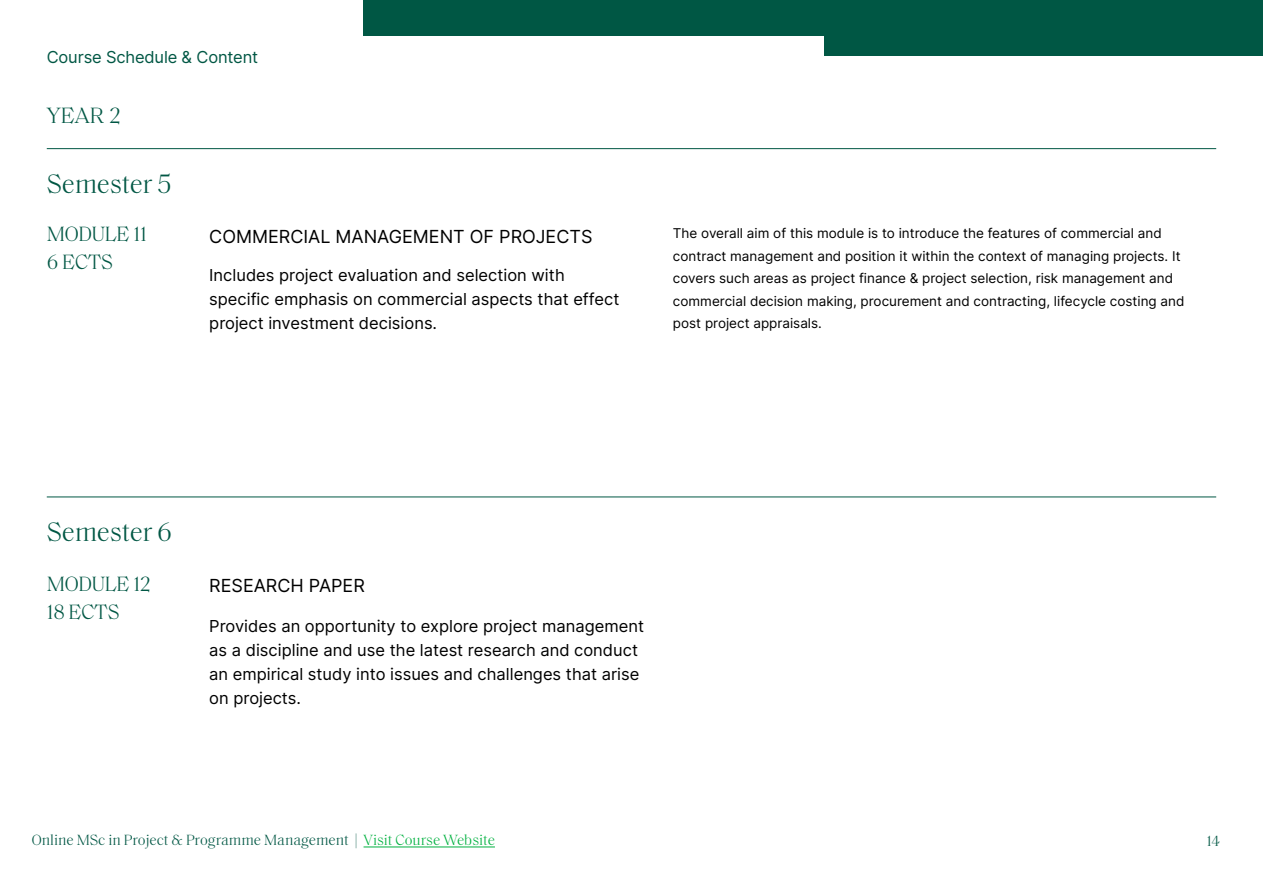
<style>
.page{position:relative;width:1263px;height:893px;background:#fff}
.page>*{position:absolute;margin:0;border:0;box-sizing:border-box;transform-origin:0 0}
.t1{font:300 27px "Saol Text";letter-spacing:-.01em;color:#005744}
.t2{font:300 22.5px "Saol Text";color:#005744}
.t3{font:300 21px "Saol Text";letter-spacing:-.01em;color:#005744}
.t4{font:18px "Inter";color:#000}
.t5{font:16.5px/24px "Inter";color:#000}
.t6{font:16.5px "Inter";letter-spacing:-.01em;color:#005744}
.t7{font:300 15px "Saol Text";color:#005744}
.t8{font:13.5px/22.5px "Inter";color:#000}
.s1{color:#00b140}
</style>
<div class="page">
<div style="left:824px;top:36px;width:439px;height:20px;background:#005744"></div>
<hr style="left:364px;top:847px;width:131px;height:1px;background:#00b140">
<div style="left:364px;top:0;width:899px;height:36px;background:#005744"></div>
<hr style="left:47px;top:148px;width:1169px;height:1px;background:#005744">
<hr style="left:47px;top:497px;width:1169px;height:1px;background:#005744">
<p class="t6" style="left:47px;top:45px;width:213px">Course Schedule &amp; Content</p>
<p class="t2" style="left:47px;top:99px;width:75px">YEAR 2</p>
<p class="t1" style="left:47px;top:164px;width:126px">Semester 5</p>
<p class="t3" style="left:47px;top:219px;width:102px">MODULE 11</p>
<p class="t3" style="left:47px;top:247px;width:68px">6 ECTS</p>
<p class="t4" style="left:209px;top:223px;width:385px">COMMERCIAL MANAGEMENT OF PROJECTS</p>
<p class="t5" style="left:209px;top:263px;width:412px">Includes project evaluation and selection with specific emphasis on commercial aspects that effect project investment decisions.</p>
<p class="t8" style="left:673px;top:222px;width:513px">The overall aim of this module is to introduce the features of commercial and contract management and position it within the context of managing projects. It covers such areas as project finance &amp; project selection, risk management and commercial decision making, procurement and contracting, lifecycle costing and post project appraisals.</p>
<p class="t1" style="left:47px;top:513px;width:127px">Semester 6</p>
<p class="t3" style="left:47px;top:569px;width:105px">MODULE 12</p>
<p class="t3" style="left:47px;top:597px;width:74px">18 ECTS</p>
<p class="t4" style="left:209px;top:573px;width:157px">RESEARCH PAPER</p>
<p class="t5" style="left:209px;top:614px;width:436px">Provides an opportunity to explore project management as a discipline and use the latest research and conduct an empirical study into issues and challenges that arise on projects.</p>
<p class="t7" style="left:32px;top:830px;width:465px">Online MSc in Project &amp; Programme Management | <span class="s1">Visit Course Website</span></p>
<p class="t7" style="left:1207px;top:830px;width:14px">14</p>
</div>
